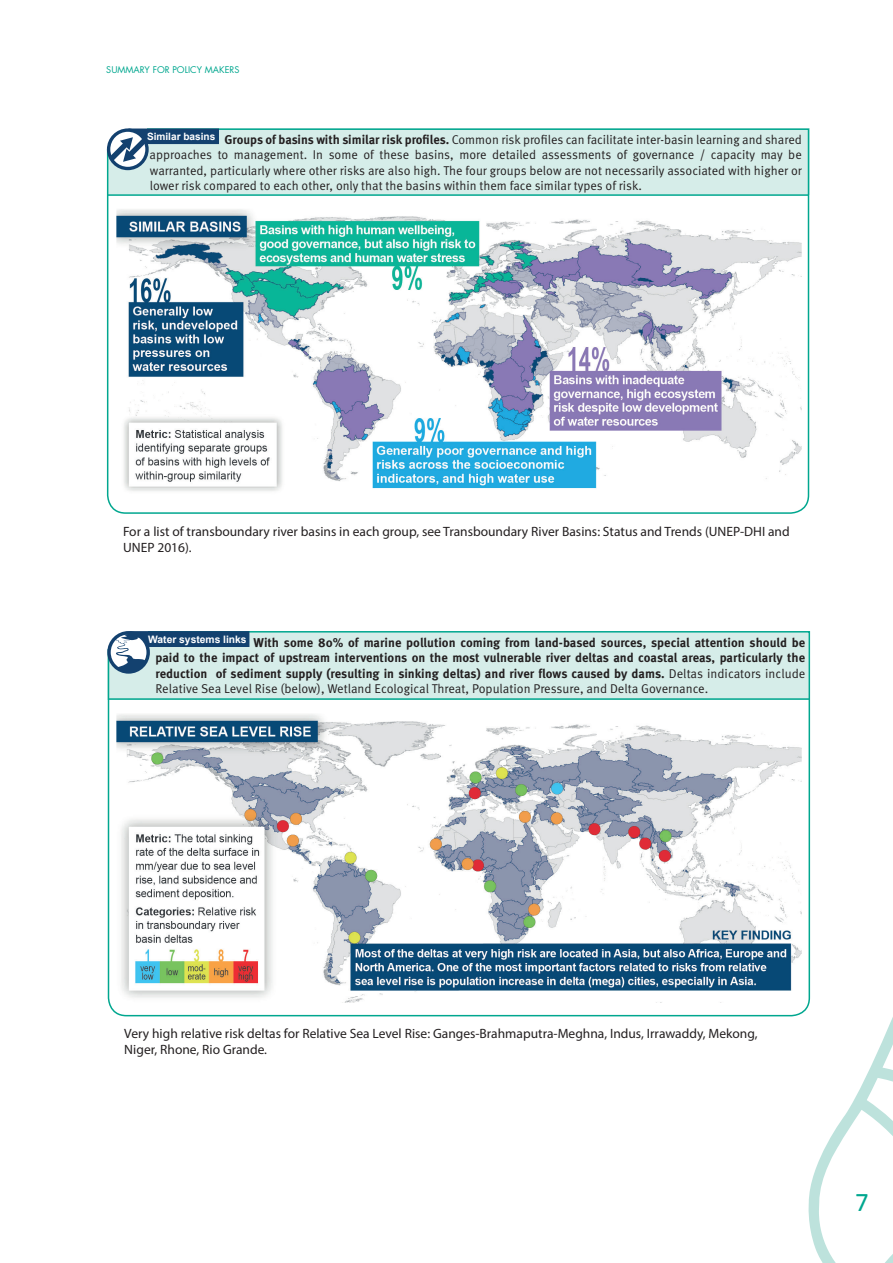
<style>
.page{position:relative;width:893px;height:1263px;background:#fff}
.page>*{position:absolute;margin:0;border:0;box-sizing:border-box;transform-origin:0 0}
.t1{font:27px "Calibri";color:#00a78f}
.t2{font:13.5px/16.2px "Myriad Pro";color:#231f20}
.t3{font:12.75px/15.3px "Meta Pro";color:#231f20;text-align:justify}
.t4{font:700 12.75px/15.3px "Meta Pro";color:#231f20;text-align:justify}
.t5{font:700 10.35px "Arial";color:#fff}
.t6{font:700 10.05px "Arial";color:#fff}
.t7{font:9px "Futura";color:#00a78f}
.s1{font-weight:700}
.s2{font-weight:400}
</style>
<div class="page">
<svg style="left:808px;top:1017px;width:85px;height:246px"></svg>
<svg style="left:106px;top:128px;width:704px;height:386px"></svg>
<svg style="left:107px;top:631px;width:704px;height:386px"></svg>
<div style="left:107px;top:124px;width:40px;height:24px;background:#fff"></div>
<div style="left:108px;top:626px;width:40px;height:22px;background:#fff"></div>
<img style="left:116px;top:209px;width:686px;height:288px">
<img style="left:116px;top:713px;width:686px;height:290px">
<div style="left:107px;top:128px;width:42px;height:42px;border:3px solid #13416f;border-radius:50%"></div>
<svg style="left:107px;top:129px;width:112px;height:38px;background:#87a5b7"></svg>
<div style="left:107px;top:631px;width:43px;height:43px;border:3px solid #13416f;border-radius:50%"></div>
<svg style="left:109px;top:631px;width:140px;height:41px;background:#8aa8b9"></svg>
<hr style="left:107px;top:194px;width:702px;height:2px;background:#00a78f">
<hr style="left:109px;top:698px;width:701px;height:2px;background:#00a78f">
<p class="t7" style="left:106px;top:63px;width:135px">SUMMARY FOR POLICY MAKERS</p>
<p class="t6" style="left:147px;top:129px;width:70px">Similar basins</p>
<p class="t3" style="left:150px;top:132px;width:654px;text-indent:75px"><span class="s1">Groups of basins with similar risk profiles.</span> Common risk profiles can facilitate inter-basin learning and shared approaches to management. In some of these basins, more detailed assessments of governance / capacity may be warranted, particularly where other risks are also high. The four groups below are not necessarily associated with higher or lower risk compared to each other, only that the basins within them face similar types of risk.</p>
<p class="t2" style="left:123px;top:523px;width:668px">For a list of transboundary river basins in each group, see Transboundary River Basins: Status and Trends (UNEP-DHI and<br>UNEP 2016).</p>
<p class="t5" style="left:148px;top:632px;width:100px">Water systems links</p>
<p class="t4" style="left:155px;top:635px;width:651px;text-indent:98px">With some 80% of marine pollution coming from land-based sources, special attention should be paid to the impact of upstream interventions on the most vulnerable river deltas and coastal areas, particularly the reduction of sediment supply (resulting in sinking deltas) and river flows caused by dams. <span class="s2">Deltas indicators include Relative Sea Level Rise (below), Wetland Ecological Threat, Population Pressure, and Delta Governance.</span></p>
<p class="t2" style="left:124px;top:1025px;width:635px">Very high relative risk deltas for Relative Sea Level Rise: Ganges-Brahmaputra-Meghna, Indus, Irrawaddy, Mekong,<br>Niger, Rhone, Rio Grande.</p>
<h1 class="t1" style="left:855px;top:1185px;width:15px">7</h1>
</div>
